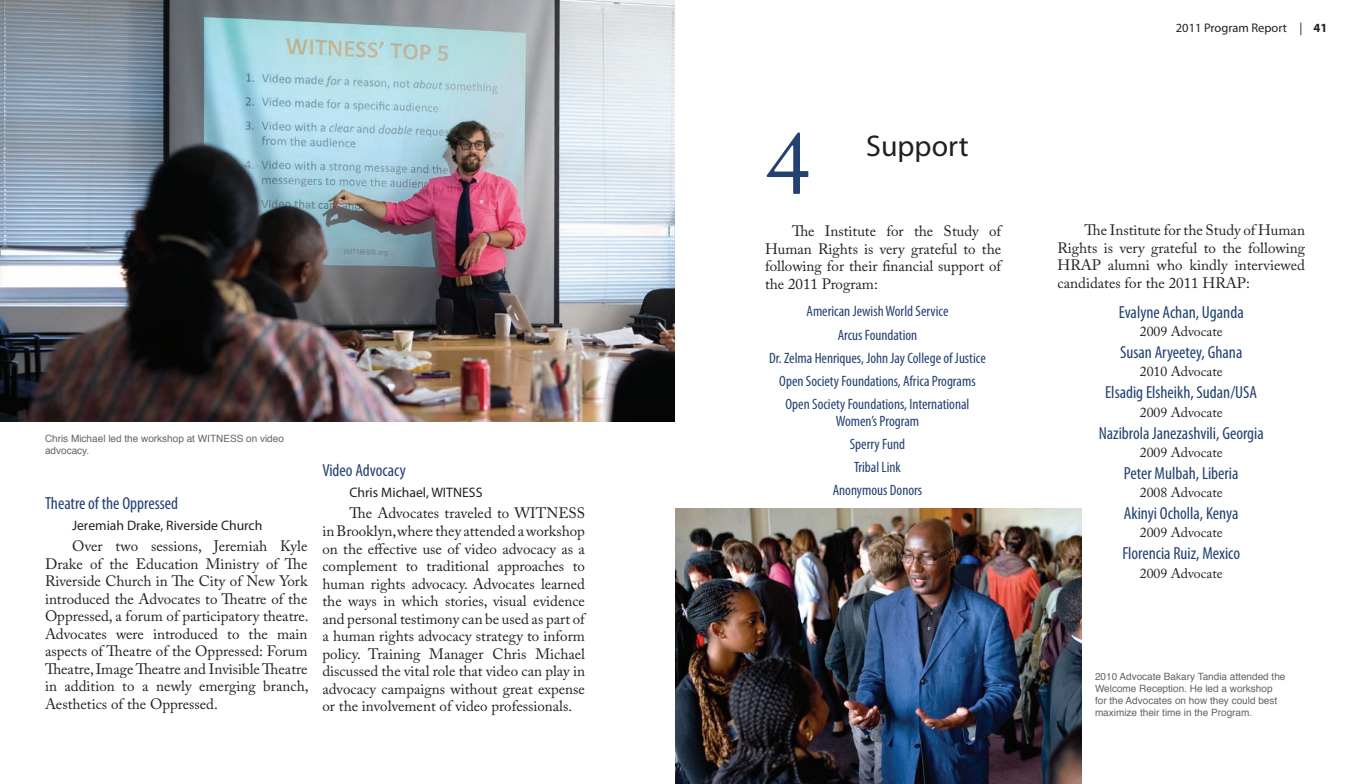
<style>
.page{position:relative;width:1350px;height:784px;background:#fff}
.page>*{position:absolute;margin:0;border:0;box-sizing:border-box;transform-origin:0 0}
.t1{font:90px "Adobe Caslon Pro";color:#234171}
.t2{font:30px "Myriad Pro";color:#231f20}
.t3{font:condensed 17.5px "Myriad Pro";color:#234171}
.t4{font:15px/17.5px "Adobe Caslon Pro";color:#231f20;text-align:justify}
.t5{font:condensed 15px/23.2px "Myriad Pro";color:#234171;text-align:center}
.t6{font:13.75px "Adobe Caslon Pro";color:#231f20}
.t7{font:13.75px "Myriad Pro";color:#231f20}
.t8{font:12.5px "Myriad Pro";color:#231f20}
.t9{font:10px/12px "Helvetica";color:#636366}
.s1{font-weight:700}
</style>
<div class="page">
<img style="left:0;top:0;width:675px;height:421px">
<img style="left:675px;top:508px;width:406px;height:275px">
<p class="t9" style="left:45px;top:433px;width:240px">Chris Michael led the workshop at WITNESS on video advocacy.</p>
<p class="t3" style="left:45px;top:492px;width:135px">Theatre of the Oppressed</p>
<p class="t7" style="left:72px;top:516px;width:192px">Jeremiah Drake, Riverside Church</p>
<p class="t4" style="left:45px;top:536px;width:265px;text-indent:27px">Over two sessions, Jeremiah Kyle Drake of the Education Ministry of The Riverside Church in The City of New York introduced the Advocates to Theatre of the Oppressed, a forum of participatory theatre.<br>Advocates were introduced to the main aspects of Theatre of the Oppressed: Forum Theatre, Image Theatre and Invisible Theatre in addition to a newly emerging branch, Aesthetics of the Oppressed.</p>
<p class="t3" style="left:322px;top:459px;width:85px">Video Advocacy</p>
<p class="t7" style="left:350px;top:484px;width:134px">Chris Michael, WITNESS</p>
<p class="t4" style="left:322px;top:504px;width:264px;text-indent:27px">The Advocates traveled to WITNESS in Brooklyn, where they attended a workshop on the effective use of video advocacy as a complement to traditional approaches to human rights advocacy. Advocates learned the ways in which stories, visual evidence and personal testimony can be used as part of a human rights advocacy strategy to inform policy. Training Manager Chris Michael discussed the vital role that video can play in advocacy campaigns without great expense or the involvement of video professionals.</p>
<h1 class="t1" style="left:765px;top:110px;width:46px">4</h1>
<h2 class="t2" style="left:866px;top:128px;width:104px">Support</h2>
<p class="t8" style="left:1176px;top:20px;width:153px">2011 Program Report | <span class="s1">41</span></p>
<p class="t4" style="left:765px;top:222px;width:238px;text-indent:27px">The Institute for the Study of Human Rights is very grateful to the following for their financial support of the 2011 Program:</p>
<p class="t4" style="left:1058px;top:221px;width:249px;text-indent:27px">The Institute for the Study of Human Rights is very grateful to the following HRAP alumni who kindly interviewed candidates for the 2011 HRAP:</p>
<p class="t5" style="left:769px;top:299px;width:218px">American Jewish World Service<br>Arcus Foundation<br>Dr. Zelma Henriques, John Jay College of Justice Open Society Foundations, Africa Programs Open Society Foundations, International</p>
<p class="t5" style="left:833px;top:408px;width:91px">Women’s Program<br>Sperry Fund<br>Tribal Link<br>Anonymous Donors</p>
<p class="t3" style="left:1119px;top:301px;width:126px">Evalyne Achan, Uganda</p>
<p class="t6" style="left:1140px;top:323px;width:84px">2009 Advocate</p>
<p class="t3" style="left:1120px;top:341px;width:124px">Susan Aryeetey, Ghana</p>
<p class="t6" style="left:1140px;top:363px;width:84px">2010 Advocate</p>
<p class="t3" style="left:1105px;top:381px;width:153px">Elsadig Elsheikh, Sudan/USA</p>
<p class="t6" style="left:1140px;top:403px;width:84px">2009 Advocate</p>
<p class="t3" style="left:1099px;top:422px;width:167px">Nazibrola Janezashvili, Georgia</p>
<p class="t6" style="left:1140px;top:443px;width:84px">2009 Advocate</p>
<p class="t3" style="left:1124px;top:462px;width:116px">Peter Mulbah, Liberia</p>
<p class="t6" style="left:1140px;top:484px;width:84px">2008 Advocate</p>
<p class="t3" style="left:1124px;top:502px;width:116px">Akinyi Ocholla, Kenya</p>
<p class="t6" style="left:1140px;top:524px;width:84px">2009 Advocate</p>
<p class="t3" style="left:1122px;top:542px;width:119px">Florencia Ruiz, Mexico</p>
<p class="t6" style="left:1140px;top:564px;width:84px">2009 Advocate</p>
<p class="t9" style="left:1095px;top:670px;width:192px">2010 Advocate Bakary Tandia attended the Welcome Reception. He led a workshop for the Advocates on how they could best maximize their time in the Program.</p>
</div>
